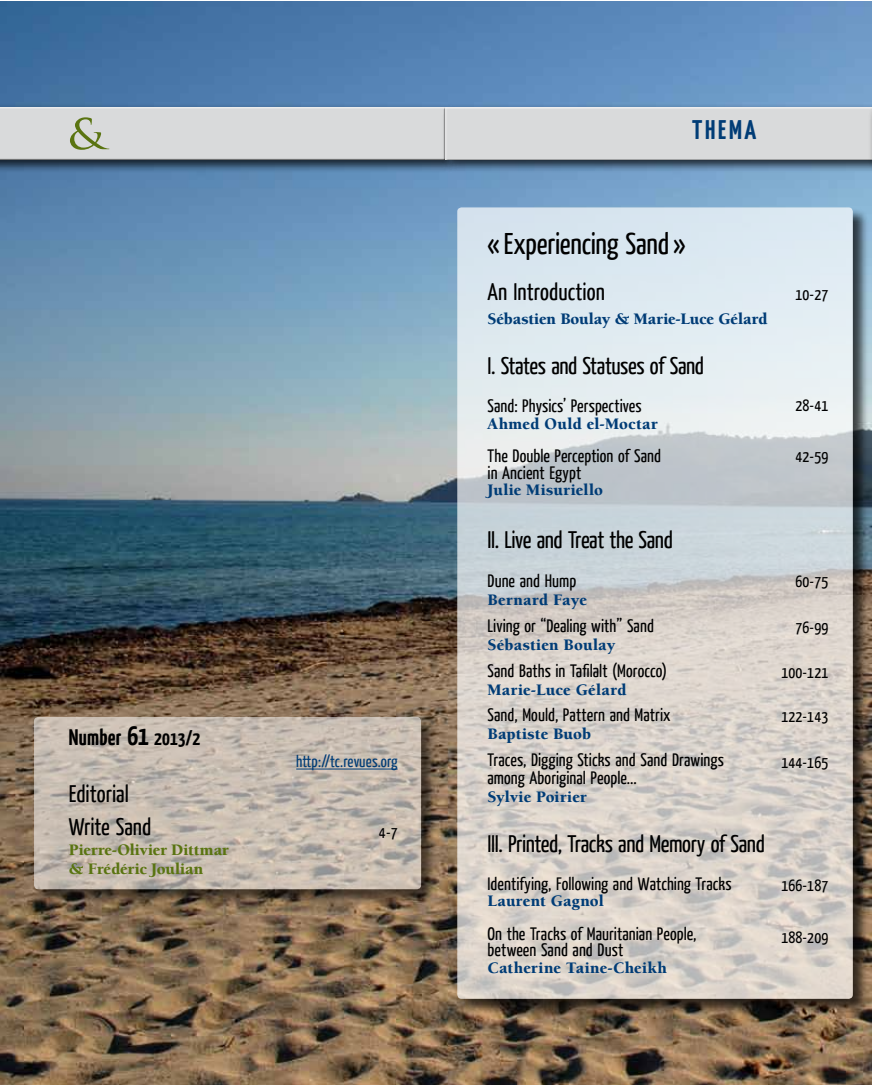
<style>
.page{position:relative;width:872px;height:1085px;background:#fff}
.page>*{position:absolute;margin:0;border:0;box-sizing:border-box;transform-origin:0 0}
.t1{font:30px "Yanone Kaffeesatz";letter-spacing:-.01em;color:#000}
.t2{font:700 27px "Yanone Kaffeesatz";letter-spacing:.1em;color:#003c76}
.t3{font:24px/33.5px "Yanone Kaffeesatz";letter-spacing:-.015em;color:#000}
.t4{font:700 22.5px "Yanone Kaffeesatz";letter-spacing:.015em;color:#000}
.t5{font:18px/16.5px "Yanone Kaffeesatz";letter-spacing:.005em;color:#000}
.t6{font:900 16.5px "Berkeley";letter-spacing:.01em;color:#003c76}
.t7{font:16.5px "Yanone Kaffeesatz";letter-spacing:.01em;color:#000}
.t8{font:900 16.5px/19.5px "Berkeley";letter-spacing:-.005em;color:#5a7411}
.t9{font:16.5px "Yanone Kaffeesatz";letter-spacing:.005em;color:#003c76}
.s1{font-size:27px}
.s2{font-size:19.5px}
</style>
<div class="page">
<img style="left:0;top:1px;width:872px;height:1083px">
<div style="left:0;top:104px;width:458px;height:69px;background:#000;opacity:.75"></div>
<div style="left:0;top:106px;width:448px;height:56px;background:#d9dadb"></div>
<svg style="left:70px;top:117px;width:39px;height:33px"></svg>
<div style="left:442px;top:104px;width:430px;height:69px;background:#000;opacity:.75"></div>
<div style="left:445px;top:106px;width:427px;height:56px;background:#d9dadb"></div>
<svg style="left:34px;top:717px;width:404px;height:188px;background:#5d4c3a"></svg>
<svg style="left:34px;top:716px;width:387px;height:173px;background:#c4baaf"></svg>
<hr style="left:296px;top:768px;width:102px;height:1px;background:#003c76">
<hr style="left:868px;top:104px;width:4px;height:69px;background:#000;opacity:.75">
<hr style="left:870px;top:105px;width:2px;height:56px;background:#749dc6">
<hr style="left:870px;top:106px;width:2px;height:56px;background:#000;opacity:.75">
<svg style="left:457px;top:207px;width:412px;height:808px;background:#544f48"></svg>
<svg style="left:457px;top:207px;width:396px;height:791px;background:#d6d7d6"></svg>
<p class="t4" style="left:69px;top:721px;width:133px">Number <span class="s1">61</span> <span class="s2">2013/2</span></p>
<h3 class="t3" style="left:69px;top:775px;width:84px">Editorial<br>Write Sand</h3>
<p class="t8" style="left:69px;top:840px;width:162px">Pierre-Olivier Dittmar &amp; Frédéric Joulian</p>
<p class="t9" style="left:296px;top:751px;width:103px">http://tc.revues.org</p>
<p class="t7" style="left:379px;top:821px;width:20px">4-7</p>
<h2 class="t2" style="left:692px;top:112px;width:66px">THEMA</h2>
<h1 class="t1" style="left:487px;top:224px;width:200px">« Experiencing Sand »</h1>
<h3 class="t3" style="left:487px;top:274px;width:119px">An Introduction</h3>
<p class="t6" style="left:487px;top:310px;width:281px">Sébastien Boulay &amp; Marie-Luce Gélard</p>
<h3 class="t3" style="left:487px;top:348px;width:218px">I. States and Statuses of Sand</h3>
<p class="t5" style="left:487px;top:397px;width:156px">Sand: Physics’ Perspectives</p>
<p class="t6" style="left:487px;top:415px;width:172px">Ahmed Ould el-Moctar</p>
<p class="t5" style="left:487px;top:447px;width:175px">The Double Perception of Sand in Ancient Egypt</p>
<p class="t6" style="left:487px;top:481px;width:117px">Julie Misuriello</p>
<h3 class="t3" style="left:487px;top:522px;width:187px">II. Live and Treat the Sand</h3>
<p class="t5" style="left:487px;top:572px;width:90px">Dune and Hump</p>
<p class="t6" style="left:487px;top:591px;width:101px">Bernard Faye</p>
<p class="t5" style="left:487px;top:616px;width:168px">Living or “Dealing with” Sand</p>
<p class="t6" style="left:487px;top:636px;width:129px">Sébastien Boulay</p>
<p class="t5" style="left:487px;top:661px;width:181px">Sand Baths in Tafilalt (Morocco)</p>
<p class="t6" style="left:487px;top:680px;width:140px">Marie-Luce Gélard</p>
<p class="t5" style="left:487px;top:705px;width:185px">Sand, Mould, Pattern and Matrix</p>
<p class="t6" style="left:487px;top:725px;width:105px">Baptiste Buob</p>
<p class="t5" style="left:487px;top:749px;width:238px;line-height:18px">Traces, Digging Sticks and Sand Drawings among Aboriginal People...</p>
<p class="t6" style="left:487px;top:787px;width:101px">Sylvie Poirier</p>
<h3 class="t3" style="left:487px;top:826px;width:279px">III. Printed, Tracks and Memory of Sand</h3>
<p class="t5" style="left:487px;top:874px;width:246px">Identifying, Following and Watching Tracks</p>
<p class="t6" style="left:487px;top:892px;width:118px">Laurent Gagnol</p>
<p class="t5" style="left:487px;top:924px;width:210px">On the Tracks of Mauritanian People, between Sand and Dust</p>
<p class="t6" style="left:487px;top:958px;width:181px">Catherine Taine-Cheikh</p>
<p class="t7" style="left:795px;top:283px;width:34px">10-27</p>
<p class="t7" style="left:795px;top:395px;width:34px">28-41</p>
<p class="t7" style="left:795px;top:445px;width:34px">42-59</p>
<p class="t7" style="left:795px;top:570px;width:34px">60-75</p>
<p class="t7" style="left:795px;top:616px;width:34px">76-99</p>
<p class="t7" style="left:781px;top:662px;width:48px">100-121</p>
<p class="t7" style="left:781px;top:705px;width:48px">122-143</p>
<p class="t7" style="left:781px;top:751px;width:48px">144-165</p>
<p class="t7" style="left:781px;top:874px;width:48px">166-187</p>
<p class="t7" style="left:781px;top:926px;width:48px">188-209</p>
</div>
